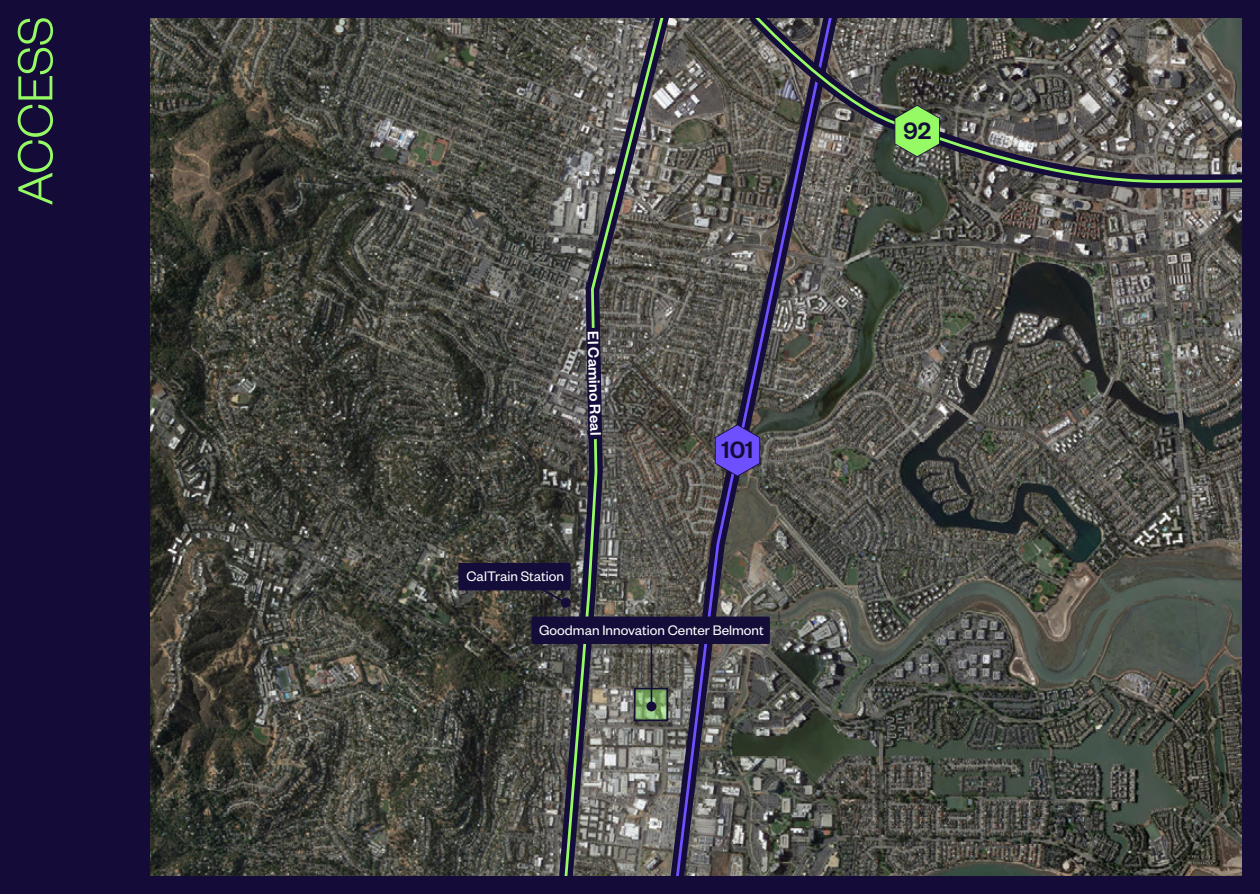
<style>
.page{position:relative;width:1260px;height:894px;background:#140b39}
.page>*{position:absolute;margin:0;border:0;box-sizing:border-box;transform-origin:0 0}
.t1{font:300 54px "Founders Grotesk";letter-spacing:-.005em;color:#96fa64}
.t2{font:500 25.95px "Founders Grotesk";color:#140c39}
.t3{font:500 16.65px "Founders Grotesk";color:#fff}
.t4{font:15.15px "Founders Grotesk";color:#fff}
</style>
<div class="page">
<img style="left:150px;top:18px;width:1092px;height:858px">
<svg style="left:834px;top:195px;width:13px;height:681px;background:#54544d"></svg>
<svg style="left:679px;top:18px;width:155px;height:858px;background:#595755"></svg>
<svg style="left:551px;top:18px;width:128px;height:858px;background:#5c5b56"></svg>
<svg style="left:563px;top:18px;width:103px;height:858px;background:#63635f"></svg>
<svg style="left:740px;top:18px;width:502px;height:177px;background:#575453"></svg>
<svg style="left:751px;top:18px;width:491px;height:166px;background:#5b5a56"></svg>
<svg style="left:587px;top:328px;width:14px;height:112px"></svg>
<svg style="left:715px;top:424px;width:45px;height:53px;background:#624cc8"></svg>
<svg style="left:895px;top:105px;width:45px;height:52px;background:#7fc55c"></svg>
<svg style="left:637px;top:691px;width:28px;height:27px"></svg>
<div style="left:634px;top:688px;width:34px;height:33px;border:2px solid #140c39"></div>
<hr style="left:651px;top:641px;width:1px;height:65px;background:#140c39">
<div style="left:647px;top:702px;width:9px;height:9px;background:#140c39;border-radius:50%"></div>
<div style="left:561px;top:598px;width:10px;height:10px;background:#140c39;border-radius:50%"></div>
<div style="left:531px;top:617px;width:239px;height:27px;background:#140c39;border-radius:2px"></div>
<svg style="left:458px;top:563px;width:113px;height:42px"></svg>
<h1 class="t1" style="left:2px;top:206px;width:191px;rotate:-90deg">ACCESS</h1>
<p class="t3" style="left:603px;top:331px;width:105px;rotate:88deg">El Camino Real</p>
<p class="t4" style="left:467px;top:567px;width:99px">CalTrain Station</p>
<h2 class="t2" style="left:721px;top:434px;width:34px">101</h2>
<p class="t4" style="left:539px;top:621px;width:226px">Goodman Innovation Center Belmont</p>
<h2 class="t2" style="left:903px;top:114px;width:29px">92</h2>
</div>
